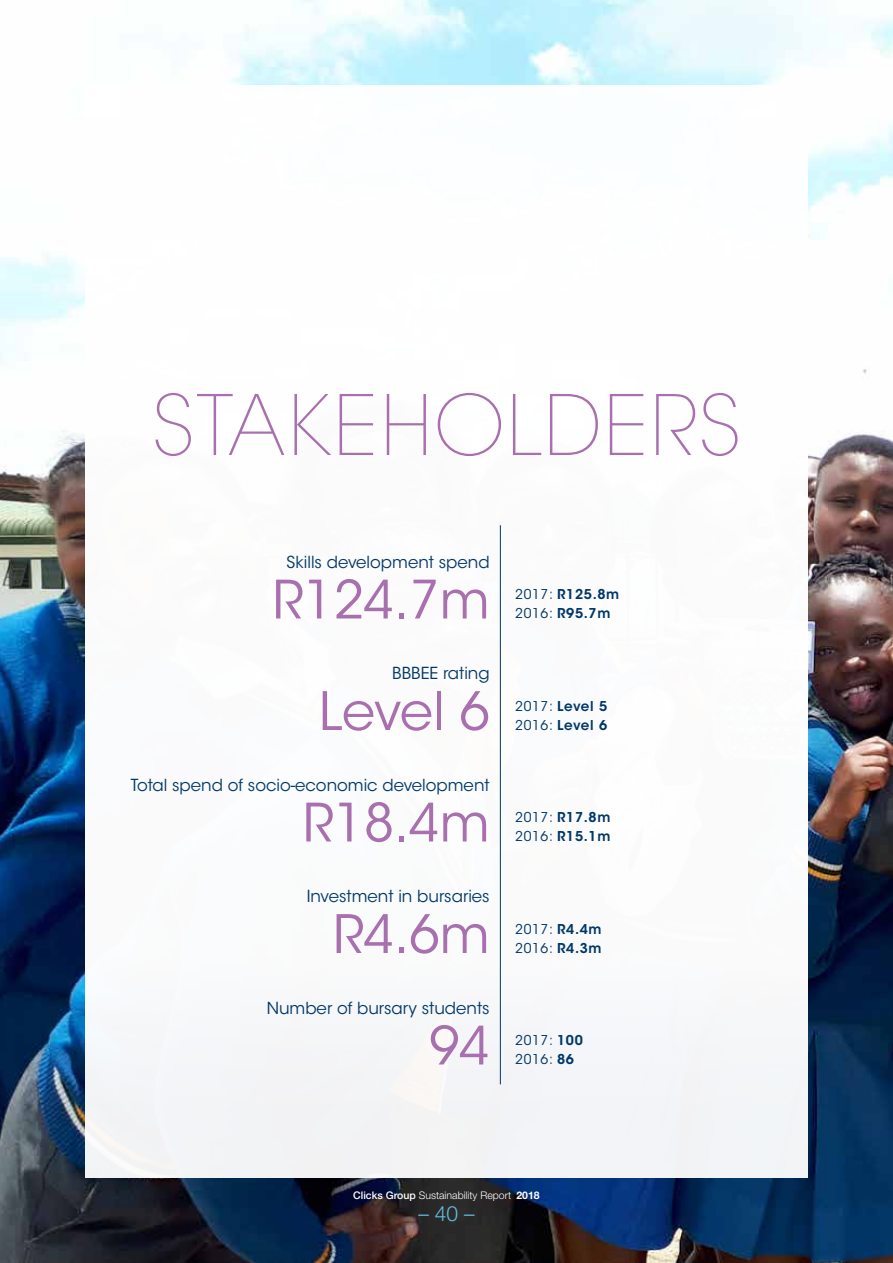
<style>
.page{position:relative;width:893px;height:1263px;background:#fff}
.page>*{position:absolute;margin:0;border:0;box-sizing:border-box;transform-origin:0 0}
.t1{font:200 82.5px "ITC Avant Garde Std";letter-spacing:.025em;color:#a970af}
.t2{font:52.5px "ITC Avant Garde Std";color:#a970af}
.t3{font:300 21px "Helvetica Neue LT Std";color:#64bde1}
.t4{font:16.5px "ITC Avant Garde Std";color:#003768}
.t5{font:600 13.5px/19.2px "ITC Avant Garde Std";letter-spacing:.05em;color:#003768}
.t6{font:13.5px/19.2px "ITC Avant Garde Std";letter-spacing:.05em;color:#003768}
.t7{font:300 10.5px "Helvetica Neue LT Std";color:#fff}
.s1{font-weight:400}
.s2{font-weight:600}
.s3{font-weight:500}
.s4{font-weight:700}
</style>
<div class="page">
<img style="left:0;top:0;width:893px;height:1263px">
<div style="left:85px;top:85px;width:723px;height:1093px;background:#fff"></div>
<hr style="left:500px;top:525px;width:1px;height:559px;background:#003768">
<h1 class="t1" style="left:152px;top:377px;width:591px">STAKEHOLDERS</h1>
<p class="t4" style="left:287px;top:552px;width:205px">Skills development spend</p>
<h2 class="t2" style="left:273px;top:568px;width:219px">R124.7m</h2>
<p class="t5" style="left:515px;top:585px;width:106px"><span class="s1">2017:</span> R125.8m<br><span class="s1">2016:</span> R95.7m</p>
<p class="t4" style="left:392px;top:663px;width:99px">BBBEE rating</p>
<h2 class="t2" style="left:319px;top:679px;width:172px">Level 6</h2>
<p class="t5" style="left:515px;top:696px;width:94px"><span class="s1">2017:</span> Level 5<br><span class="s1">2016:</span> Level 6</p>
<p class="t4" style="left:131px;top:775px;width:360px">Total spend of socio-economic development</p>
<h2 class="t2" style="left:303px;top:791px;width:188px">R18.4m</h2>
<p class="t5" style="left:515px;top:808px;width:97px"><span class="s1">2017:</span> R17.8m<br><span class="s1">2016:</span> R15.1m</p>
<p class="t4" style="left:307px;top:886px;width:184px">Investment in bursaries</p>
<h2 class="t2" style="left:333px;top:902px;width:158px">R4.6m</h2>
<p class="t6" style="left:515px;top:919px;width:88px">2017: <span class="s2">R4.4m<br></span>2016: <span class="s2">R4.3m</span></p>
<p class="t4" style="left:267px;top:998px;width:224px">Number of bursary students</p>
<h2 class="t2" style="left:429px;top:1014px;width:62px">94</h2>
<p class="t6" style="left:515px;top:1031px;width:69px">2017: <span class="s2">100<br></span>2016: <span class="s2">86</span></p>
<p class="t7" style="left:353px;top:1189px;width:188px"><span class="s3">Clicks Group</span> Sustainability Report <span class="s4">2018</span></p>
<p class="t3" style="left:418px;top:1200px;width:58px">– 40 –</p>
</div>
